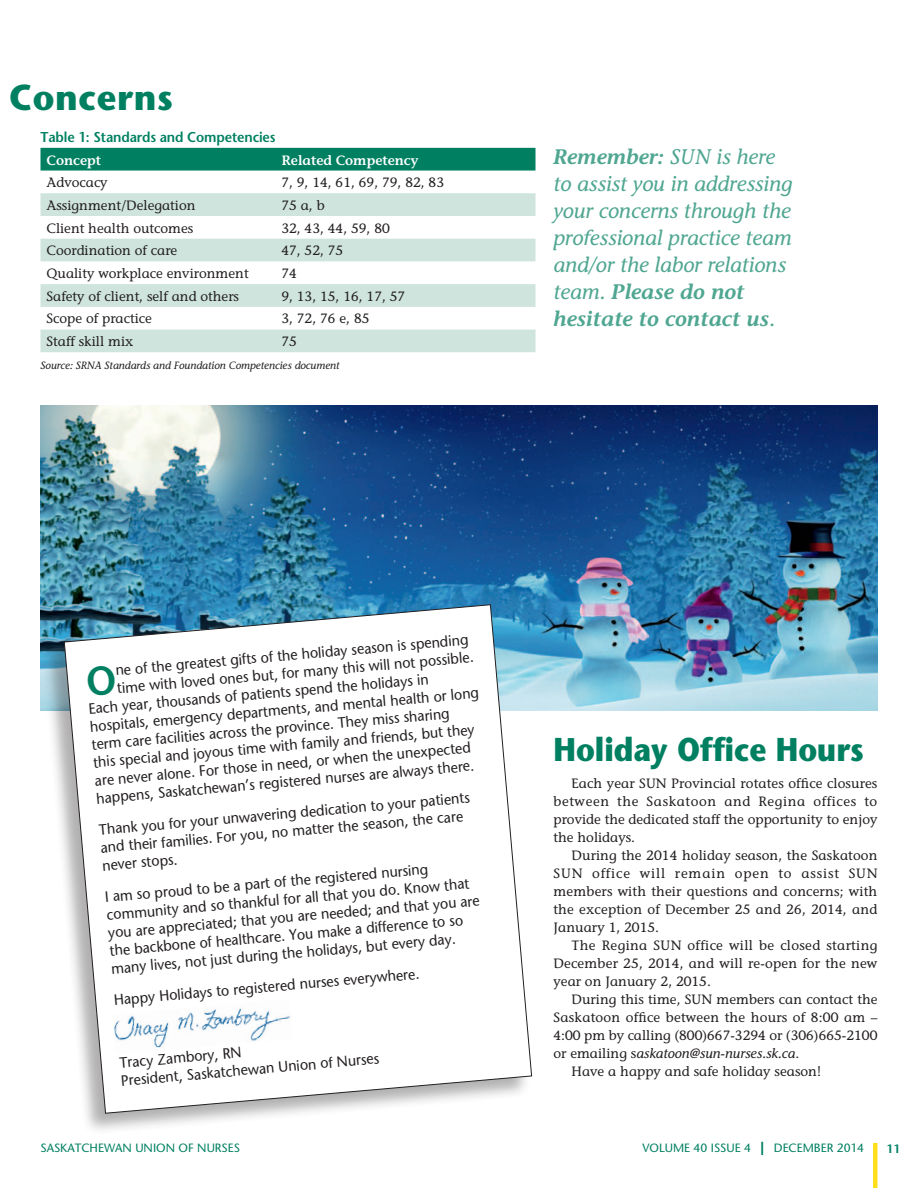
<style>
.page{position:relative;width:918px;height:1188px;background:#fff}
.page>*{position:absolute;margin:0;border:0;box-sizing:border-box;transform-origin:0 0}
.t1{font:700 36px "Stone Sans";letter-spacing:.02em;color:#008061;scale:.95 1}
.t2{font:700 33px "Stone Sans";color:#008061;scale:.9 1}
.t3{font:italic 21px/27px "Stone Informal";color:#4fa691}
.t4{font:15px/18px "Stone Sans";color:#231f20;scale:.95 1}
.t5{font:600 14.25px "Stone Sans";letter-spacing:-.01em;color:#008061;scale:.95 1}
.t6{font:13.5px/18px "Stone Informal";color:#231f20;text-align:justify}
.t7{font:italic 13.5px "Stone Informal";color:#231f20}
.t8{font:600 13.5px "Stone Informal";color:#fff}
.t9{font:12px "Stone Sans";color:#008061}
.t10{font:600 12px "Stone Sans";color:#008061}
.t11{font:italic 10.5px "Stone Informal";color:#231f20}
.s1{font-weight:600}
.s2{font-style:normal}
.s3{font-weight:700;font-size:18px}
</style>
<div class="page">
<div style="left:873px;top:1143px;width:5px;height:45px;background:#ffdf1b"></div>
<img style="left:40px;top:405px;width:838px;height:306px">
<div style="left:42px;top:605px;width:490px;height:531px;background:#231f20;opacity:.35"></div>
<svg style="left:64px;top:604px;width:468px;height:510px"></svg>
<div style="left:40px;top:148px;width:496px;height:23px;background:#008061"></div>
<svg style="left:40px;top:193px;width:496px;height:159px;fill:#cee4dd"></svg>
<img style="left:113px;top:999px;width:180px;height:55px">
<svg style="left:87px;top:665px;width:29px;height:31px"></svg>
<h1 class="t1" style="left:9px;top:74px;width:174px">Concerns</h1>
<p class="t5" style="left:40px;top:128px;width:249px">Table 1: Standards and Competencies</p>
<p class="t8" style="left:46px;top:152px;width:56px">Concept</p>
<p class="t8" style="left:281px;top:152px;width:139px">Related Competency</p>
<p class="t6" style="left:46px;top:173px;width:63px">Advocacy</p>
<p class="t6" style="left:281px;top:173px;width:164px">7, 9, 14, 61, 69, 79, 82, 83</p>
<p class="t6" style="left:46px;top:196px;width:151px">Assignment/Delegation</p>
<p class="t6" style="left:281px;top:196px;width:45px">75 a, b</p>
<p class="t6" style="left:46px;top:219px;width:148px">Client health outcomes</p>
<p class="t6" style="left:281px;top:219px;width:110px">32, 43, 44, 59, 80</p>
<p class="t6" style="left:46px;top:242px;width:132px">Coordination of care</p>
<p class="t6" style="left:281px;top:242px;width:63px">47, 52, 75</p>
<p class="t6" style="left:46px;top:264px;width:204px">Quality workplace environment</p>
<p class="t6" style="left:281px;top:264px;width:17px">74</p>
<p class="t6" style="left:46px;top:287px;width:194px">Safety of client, self and others</p>
<p class="t6" style="left:281px;top:287px;width:125px">9, 13, 15, 16, 17, 57</p>
<p class="t6" style="left:46px;top:310px;width:107px">Scope of practice</p>
<p class="t6" style="left:281px;top:310px;width:90px">3, 72, 76 e, 85</p>
<p class="t6" style="left:46px;top:332px;width:88px">Staff skill mix</p>
<p class="t6" style="left:281px;top:332px;width:17px">75</p>
<p class="t11" style="left:40px;top:359px;width:301px">Source: SRNA Standards and Foundation Competencies document</p>
<h3 class="t3" style="left:554px;top:143px;width:240px"><span class="s1">Remember:</span> SUN is here to assist you in addressing your concerns through the professional practice team and/or the labor relations team. <span class="s1">Please do not hesitate to contact us</span>.</h3>
<p class="t4" style="left:115px;top:661px;width:374px;rotate:-5deg">ne of the greatest gifts of the holiday season is spending</p>
<p class="t4" style="left:116px;top:679px;width:378px;rotate:-5deg">time with loved ones but, for many this willnot possible.</p>
<p class="t4" style="left:88px;top:700px;width:361px;rotate:-5deg">Each year, thousands of patients spend the holidays in</p>
<p class="t4" style="left:89px;top:717px;width:412px;rotate:-5deg">hospitals, emergency departments, and mentalhealth or long</p>
<p class="t4" style="left:91px;top:735px;width:380px;rotate:-5deg">term care facilities across the province. They miss sharing</p>
<p class="t4" style="left:93px;top:753px;width:404px;rotate:-5deg">this specialand joyous time with family and friends, but they</p>
<p class="t4" style="left:94px;top:771px;width:399px;rotate:-5deg">are never alone. For those in need, or when the unexpected</p>
<p class="t4" style="left:96px;top:789px;width:401px;rotate:-5deg">happens, Saskatchewan’s registered nurses are always there.</p>
<p class="t4" style="left:98px;top:821px;width:395px;rotate:-5deg">Thank you for your unwavering dedication to your patients and their families. For you, no matter the season, the care never stops.</p>
<p class="t4" style="left:104px;top:888px;width:394px;rotate:-5deg">I am so proud to be a part of the registered nursing community and so thankfulfor allthat you do. Know that you are appreciated; that you are needed; and that you are the backbone of healthcare. You make a difference to so many lives, not just during the holidays, but every day.</p>
<p class="t4" style="left:113px;top:991px;width:324px;rotate:-5deg">Happy Holidays to registered nurses everywhere.</p>
<p class="t4" style="left:119px;top:1054px;width:276px;rotate:-5deg">Tracy Zambory, RN<br>President, Saskatchewan Union of Nurses</p>
<h2 class="t2" style="left:554px;top:729px;width:346px">Holiday Office Hours</h2>
<p class="t6" style="left:554px;top:775px;width:325px;text-indent:18px">Each year SUN Provincial rotates office closures between the Saskatoon and Regina offices to provide the dedicated staff the opportunity to enjoy the holidays.</p>
<p class="t6" style="left:554px;top:847px;width:326px;text-indent:18px">During the 2014 holiday season, the Saskatoon SUN office will remain open to assist SUN members with their questions and concerns; with the exception of December 25 and 26, 2014, and January 1, 2015.</p>
<p class="t6" style="left:554px;top:937px;width:325px;text-indent:18px">The Regina SUN office will be closed starting December 25, 2014, and will re-open for the new year on January 2, 2015.</p>
<p class="t6" style="left:572px;top:991px;width:308px">During this time, SUN members can contact the</p>
<p class="t6" style="left:554px;top:1009px;width:326px">Saskatoon office between the hours of 8:00 am –</p>
<p class="t6" style="left:554px;top:1027px;width:325px">4:00 pm by calling (800)667-3294 or (306)665-2100</p>
<p class="t7" style="left:554px;top:1046px;width:247px"><span class="s2">or emailing s</span>askatoon@sun-nurses.sk.ca<span class="s2">.</span></p>
<p class="t6" style="left:572px;top:1063px;width:251px">Have a happy and safe holiday season!</p>
<p class="t9" style="left:40px;top:1141px;width:201px">SASKATCHEWAN UNION OF NURSES</p>
<p class="t9" style="left:642px;top:1141px;width:223px">VOLUME 40 ISSUE 4 <span class="s3">|</span> DECEMBER 2014</p>
<p class="t10" style="left:886px;top:1141px;width:15px">11</p>
</div>
